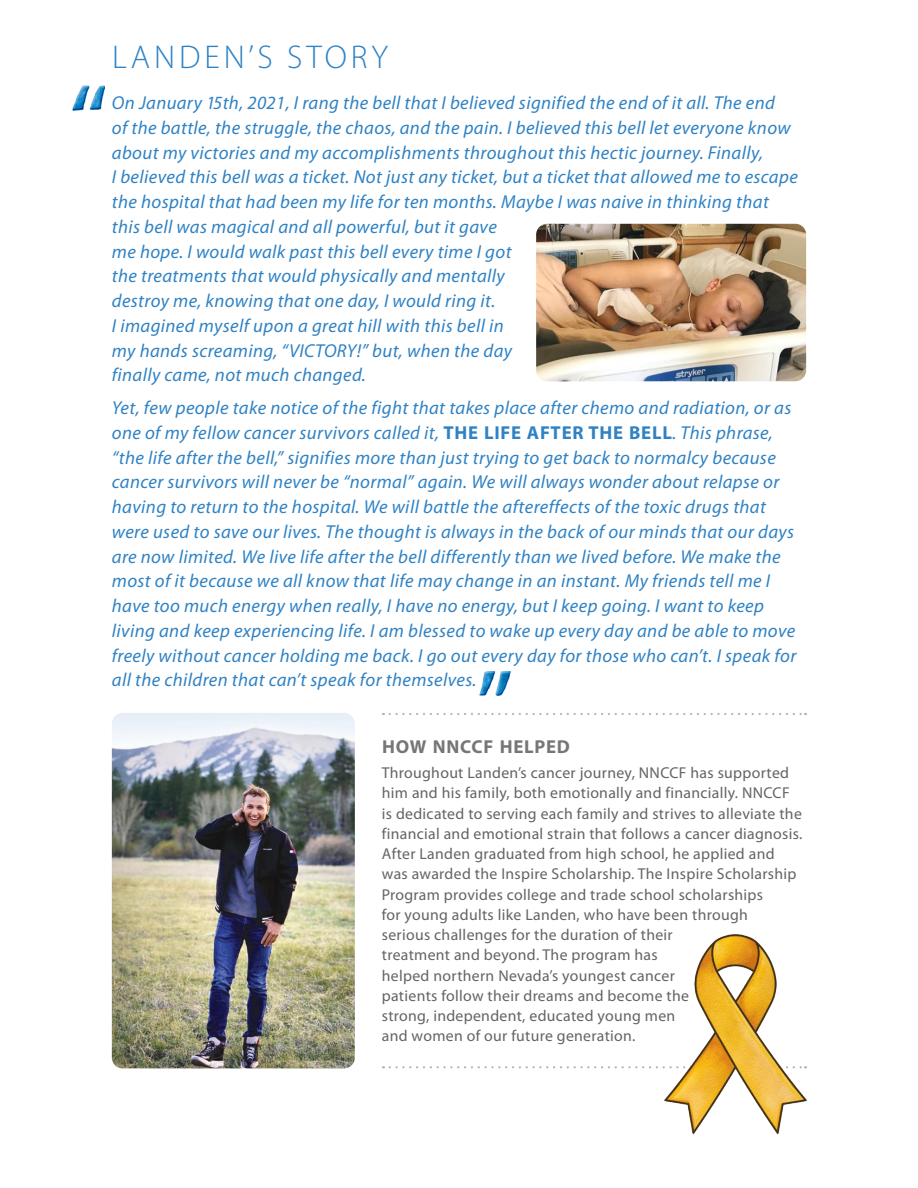
<style>
.page{position:relative;width:918px;height:1188px;background:#fff}
.page>*{position:absolute;margin:0;border:0;box-sizing:border-box;transform-origin:0 0}
.t1{font:300 33px "Myriad Pro";letter-spacing:.12em;color:#2f82c4}
.t2{font:italic 18.75px/24.8px "Myriad Pro";letter-spacing:.02em;color:#2f82c4}
.t3{font:700 18.75px "Myriad Pro";letter-spacing:.04em;color:#767577}
.t4{font:15.75px/20.2px "Myriad Pro";letter-spacing:.02em;color:#656365}
.s1{font-weight:700;font-style:normal}
</style>
<div class="page">
<div style="left:71px;top:84px;width:35px;height:27px;background:#fff;opacity:.5"></div>
<svg style="left:71px;top:86px;width:35px;height:25px"></svg>
<svg style="left:479px;top:671px;width:32px;height:25px"></svg>
<img style="left:536px;top:224px;width:270px;height:157px">
<img style="left:112px;top:713px;width:243px;height:355px">
<svg style="left:390px;top:713px;width:416px;height:2px"></svg>
<svg style="left:390px;top:1066px;width:261px;height:2px"></svg>
<img style="left:655px;top:934px;width:152px;height:200px">
<h1 class="t1" style="left:112px;top:37px;width:277px">LANDEN’S STORY</h1>
<p class="t2" style="left:112px;top:90px;width:688px">On January 15th, 2021, I rang the bell that I believed signified the end of it all. The end<br>of the battle, the struggle, the chaos, and the pain. I believed this bell let everyone know about my victories and my accomplishments throughout this hectic journey. Finally,<br>I believed this bell was a ticket. Not just any ticket, but a ticket that allowed me to escape the hospital that had been my life for ten months. Maybe I was naive in thinking that this bell was magical and all powerful, but it gave<br>me hope. I would walk past this bell every time I got<br>the treatments that would physically and mentally<br>destroy me, knowing that one day, I would ring it.<br>I imagined myself upon a great hill with this bell in<br>my hands screaming, “VICTORY!” but, when the day<br>finally came, not much changed.</p>
<p class="t2" style="left:112px;top:395px;width:686px">Yet, few people take notice of the fight that takes place after chemo and radiation, or as one of my fellow cancer survivors called it, <span class="s1">THE LIFE AFTER THE BELL</span>. This phrase, “the life after the bell,” signifies more than just trying to get back to normalcy because cancer survivors will never be “normal” again. We will always wonder about relapse or having to return to the hospital. We will battle the aftereffects of the toxic drugs that were used to save our lives. The thought is always in the back of our minds that our days are now limited. We live life after the bell differently than we lived before. We make the most of it because we all know that life may change in an instant. My friends tell me I have too much energy when really, I have no energy, but I keep going. I want to keep living and keep experiencing life. I am blessed to wake up every day and be able to move freely without cancer holding me back. I go out every day for those who can’t. I speak for all the children that can’t speak for themselves.</p>
<p class="t3" style="left:382px;top:734px;width:189px">HOW NNCCF HELPED</p>
<p class="t4" style="left:382px;top:763px;width:422px">Throughout Landen’s cancer journey, NNCCF has supported him and his family, both emotionally and financially. NNCCF is dedicated to serving each family and strives to alleviate the financial and emotional strain that follows a cancer diagnosis.<br>After Landen graduated from high school, he applied and was awarded the Inspire Scholarship. The Inspire Scholarship Program provides college and trade school scholarships<br>for young adults like Landen, who have been through<br>serious challenges for the duration of their<br>treatment and beyond. The program has<br>helped northern Nevada’s youngest cancer<br>patients follow their dreams and become the<br>strong, independent, educated young men<br>and women of our future generation.</p>
</div>
